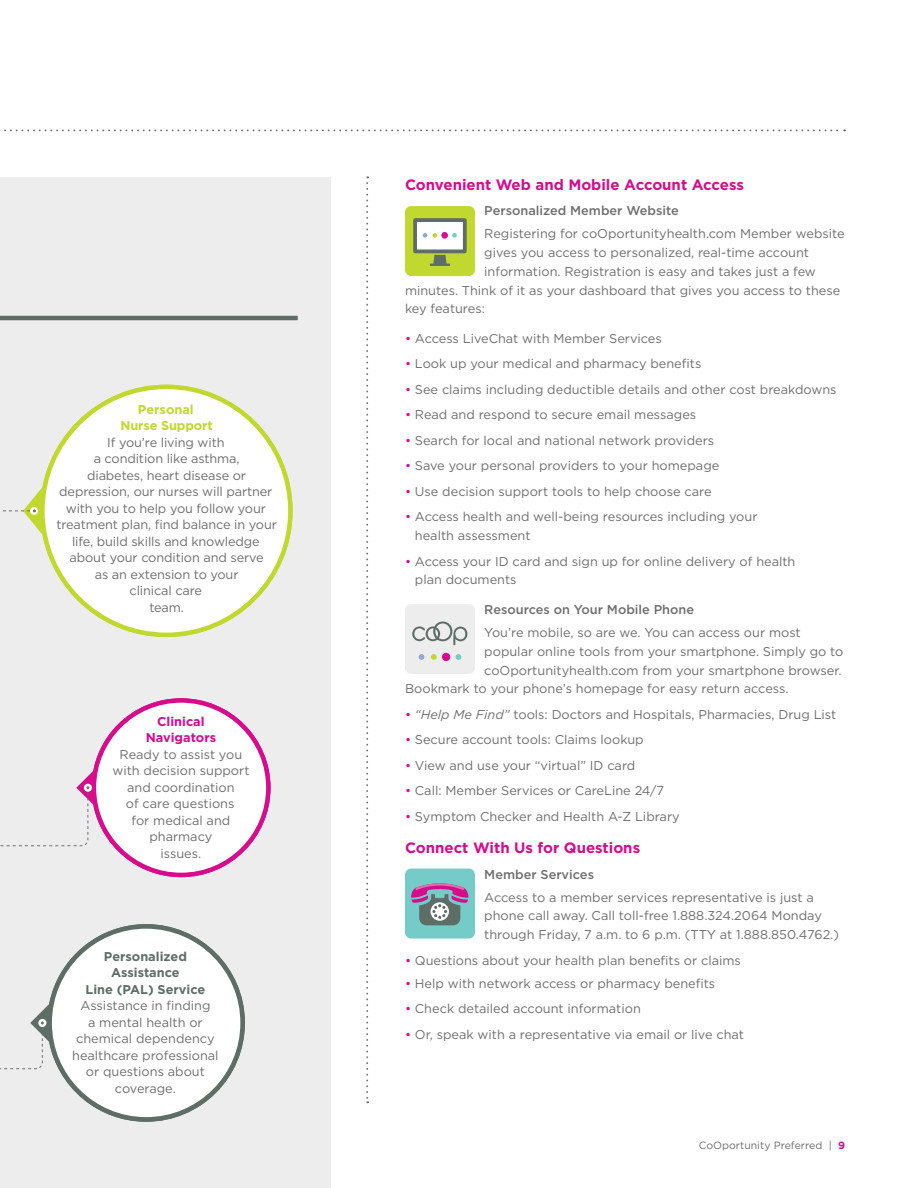
<style>
.page{position:relative;width:918px;height:1188px;background:#fff}
.page>*{position:absolute;margin:0;border:0;box-sizing:border-box;transform-origin:0 0}
.t1{font:700 15px "Gotham";color:#d60c8c}
.t2{font:12.75px/16.5px "Gotham";color:#6d6e70}
.t3{font:500 12.75px "Gotham";color:#6d6e70}
.t4{font:700 12.75px/16.5px "Gotham";color:#5e6e66;text-align:center}
.t5{font:700 12.75px/16.5px "Gotham";letter-spacing:-.01em;color:#c1d82f;text-align:center}
.t6{font:700 12.75px/16.5px "Gotham";color:#d60c8c;text-align:center}
.t7{font:10.5px "Gotham";color:#6d6e70}
.s1{color:#d60c8c}
.s2{font-style:italic}
.s3{font-weight:700;color:#d60c8c}
</style>
<div class="page">
<svg style="left:0;top:130px;width:845px;height:1px"></svg>
<div style="left:405px;top:206px;width:70px;height:70px;background:#c1d82f;border-radius:6px"></div>
<div style="left:415px;top:220px;width:50px;height:31px;background:#fff"></div>
<div style="left:413px;top:218px;width:54px;height:35px;border:4px solid #5e6e66"></div>
<svg style="left:430px;top:255px;width:20px;height:11px"></svg>
<svg style="left:423px;top:233px;width:4px;height:5px"></svg>
<svg style="left:433px;top:233px;width:4px;height:5px"></svg>
<svg style="left:452px;top:233px;width:5px;height:5px"></svg>
<div style="left:441px;top:232px;width:7px;height:7px;background:#d60c8c;border-radius:50%"></div>
<div style="left:405px;top:604px;width:70px;height:70px;background:#ededee;border-radius:6px"></div>
<svg style="left:412px;top:622px;width:55px;height:23px"></svg>
<svg style="left:419px;top:654px;width:5px;height:6px"></svg>
<svg style="left:431px;top:654px;width:6px;height:6px"></svg>
<svg style="left:456px;top:654px;width:5px;height:6px"></svg>
<div style="left:442px;top:653px;width:8px;height:8px;background:#d60c8c;border-radius:50%"></div>
<div style="left:405px;top:869px;width:70px;height:70px;background:#74cbc8;border-radius:6px"></div>
<svg style="left:411px;top:883px;width:57px;height:42px"></svg>
<svg style="left:366px;top:176px;width:2px;height:927px"></svg>
<div style="left:0;top:177px;width:330px;height:1011px;background:#ededee"></div>
<svg style="left:24px;top:385px;width:268px;height:252px"></svg>
<svg style="left:42px;top:387px;width:248px;height:248px;background:#f2f6d4"></svg>
<svg style="left:30px;top:507px;width:8px;height:8px"></svg>
<div style="left:55px;top:399px;width:224px;height:224px;background:#fff;border-radius:50%"></div>
<svg style="left:0;top:698px;width:270px;height:179px"></svg>
<svg style="left:3px;top:509px;width:33px;height:3px"></svg>
<hr style="left:0;top:316px;width:298px;height:4px;background:#5e6e66">
<svg style="left:0;top:924px;width:245px;height:198px"></svg>
<p class="t5" style="left:121px;top:402px;width:94px">Personal<br>Nurse Support</p>
<p class="t2" style="left:56px;top:435px;width:222px;text-align:center">If you’re living with<br>a condition like asthma,<br>diabetes, heart disease or depression, our nurses will partner with you to help you follow your treatment plan, find balance in your life, build skills and knowledge about your condition and serve<br>as an extension to your<br>clinical care<br>team.</p>
<p class="t6" style="left:146px;top:714px;width:72px">Clinical<br>Navigators</p>
<p class="t2" style="left:112px;top:747px;width:139px;text-align:center">Ready to assist you with decision support and coordination<br>of care questions<br>for medical and pharmacy<br>issues.</p>
<p class="t4" style="left:86px;top:949px;width:121px">Personalized<br>Assistance<br>Line (PAL) Service</p>
<p class="t2" style="left:72px;top:999px;width:148px;text-align:center">Assistance in finding<br>a mental health or chemical dependency healthcare professional or questions about coverage.</p>
<p class="t1" style="left:405px;top:179px;width:340px">Convenient Web and Mobile Account Access</p>
<p class="t3" style="left:484px;top:206px;width:196px">Personalized Member Website</p>
<p class="t2" style="left:484px;top:226px;width:362px">Registering for coOportunityhealth.com Member website</p>
<p class="t2" style="left:484px;top:245px;width:326px">gives you access to personalized, real-time account</p>
<p class="t2" style="left:484px;top:264px;width:333px">information. Registration is easy and takes just a few</p>
<p class="t2" style="left:405px;top:283px;width:437px">minutes. Think of it as your dashboard that gives you access to these</p>
<p class="t2" style="left:405px;top:301px;width:82px">key features:</p>
<p class="t2" style="left:405px;top:331px;width:258px"><span class="s1">•</span> Access LiveChat with Member Services</p>
<p class="t2" style="left:405px;top:357px;width:298px"><span class="s1">•</span> Look up your medical and pharmacy benefits</p>
<p class="t2" style="left:405px;top:382px;width:433px"><span class="s1">•</span> See claims including deductible details and other cost breakdowns</p>
<p class="t2" style="left:405px;top:408px;width:293px"><span class="s1">•</span> Read and respond to secure email messages</p>
<p class="t2" style="left:405px;top:433px;width:311px"><span class="s1">•</span> Search for local and national network providers</p>
<p class="t2" style="left:405px;top:459px;width:316px"><span class="s1">•</span> Save your personal providers to your homepage</p>
<p class="t2" style="left:405px;top:484px;width:308px"><span class="s1">•</span> Use decision support tools to help choose care</p>
<p class="t2" style="left:415px;top:508px;width:344px;line-height:18.8px;text-indent:-10px"><span class="s1">•</span> Access health and well-being resources including your health assessment</p>
<p class="t2" style="left:415px;top:553px;width:382px;line-height:18.8px;text-indent:-10px"><span class="s1">•</span> Access your ID card and sign up for online delivery of health plan documents</p>
<p class="t3" style="left:484px;top:605px;width:211px">Resources on Your Mobile Phone</p>
<p class="t2" style="left:484px;top:625px;width:318px">You’re mobile, so are we. You can access our most</p>
<p class="t2" style="left:484px;top:644px;width:361px">popular online tools from your smartphone. Simply go to</p>
<p class="t2" style="left:484px;top:663px;width:359px">coOportunityhealth.com from your smartphone browser.</p>
<p class="t2" style="left:405px;top:681px;width:385px">Bookmark to your phone’s homepage for easy return access.</p>
<p class="t2" style="left:405px;top:707px;width:433px"><span class="s1">•</span> <span class="s2">“Help Me Find”</span> tools: Doctors and Hospitals, Pharmacies, Drug List</p>
<p class="t2" style="left:405px;top:732px;width:240px"><span class="s1">•</span> Secure account tools: Claims lookup</p>
<p class="t2" style="left:405px;top:758px;width:232px"><span class="s1">•</span> View and use your “virtual” ID card</p>
<p class="t2" style="left:405px;top:783px;width:261px"><span class="s1">•</span> Call: Member Services or CareLine 24/7</p>
<p class="t2" style="left:405px;top:809px;width:276px"><span class="s1">•</span> Symptom Checker and Health A-Z Library</p>
<p class="t1" style="left:405px;top:842px;width:237px">Connect With Us for Questions</p>
<p class="t3" style="left:484px;top:869px;width:111px">Member Services</p>
<p class="t2" style="left:484px;top:889px;width:356px;line-height:18.8px">Access to a member services representative is just a phone call away. Call toll-free 1.888.324.2064 Monday through Friday, 7 a.m. to 6 p.m. (TTY at 1.888.850.4762.)</p>
<p class="t2" style="left:405px;top:953px;width:337px"><span class="s1">•</span> Questions about your health plan benefits or claims</p>
<p class="t2" style="left:405px;top:976px;width:312px"><span class="s1">•</span> Help with network access or pharmacy benefits</p>
<p class="t2" style="left:405px;top:1001px;width:237px"><span class="s1">•</span> Check detailed account information</p>
<p class="t2" style="left:405px;top:1027px;width:341px"><span class="s1">•</span> Or, speak with a representative via email or live chat</p>
<p class="t7" style="left:699px;top:1142px;width:148px">CoOportunity Preferred | <span class="s3">9</span></p>
</div>
